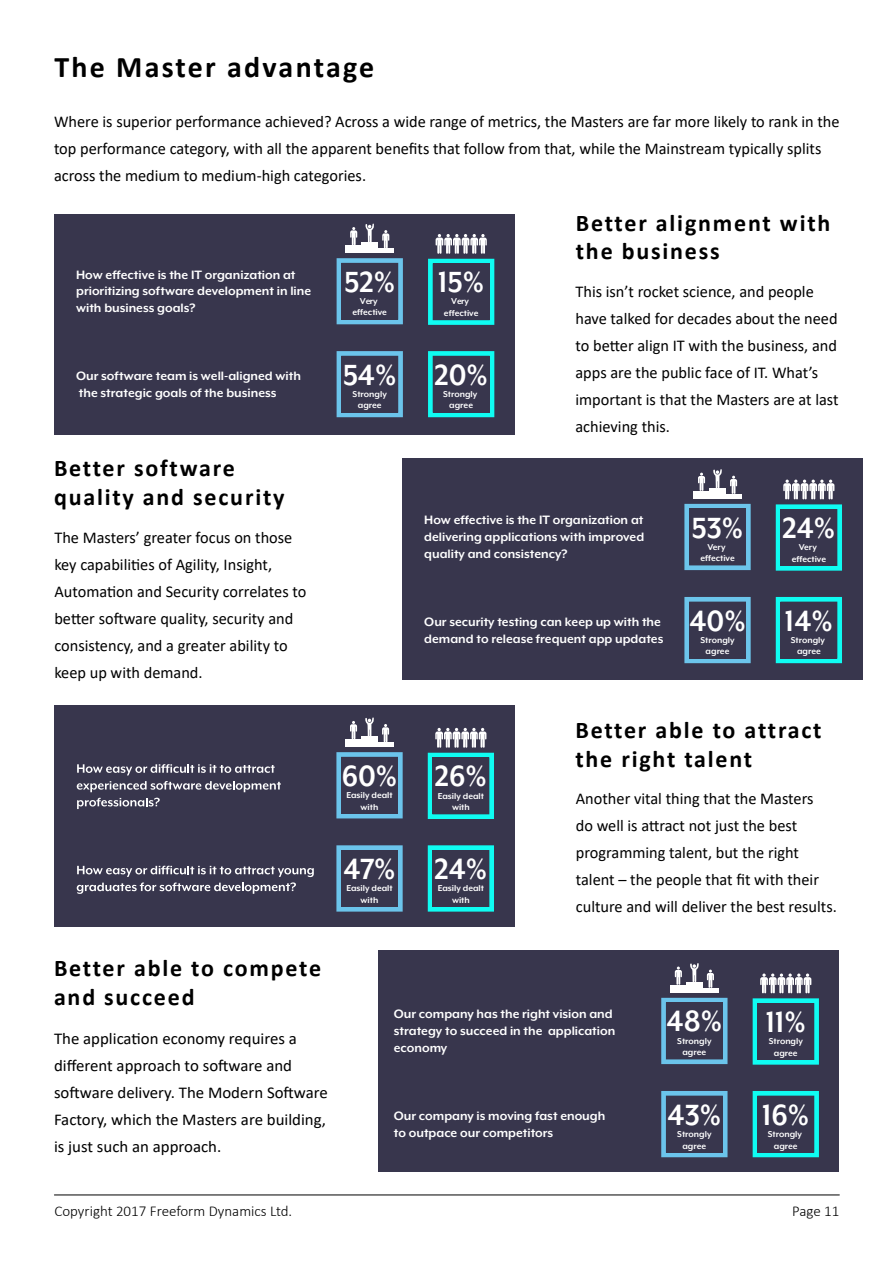
<style>
.page{position:relative;width:893px;height:1263px;background:#fff}
.page>*{position:absolute;margin:0;border:0;box-sizing:border-box;transform-origin:0 0}
.t1{font:700 33.6px "Mr Eaves XL Mod OT";color:#fff;scale:.93 1}
.t2{font:700 30px "Calibri";letter-spacing:.075em;color:#000}
.t3{font:700 24px/28.8px "Calibri";letter-spacing:.075em;color:#000}
.t4{font:16.5px/27px "Calibri";color:#000}
.t5{font:300 15px "Calibri";color:#000}
.t6{font:700 13.95px/16.8px "Mr Eaves XL Mod OT";color:#fff}
.t7{font:700 9.75px/11.7px "Mr Eaves XL Mod OT";color:#fff;text-align:center}
</style>
<div class="page">
<hr style="left:54px;top:1194px;width:785px;height:1px;background:#000">
<div style="left:54px;top:214px;width:460px;height:220px;background:#38364d"></div>
<svg style="left:350px;top:227px;width:7px;height:18px"></svg>
<svg style="left:382px;top:230px;width:7px;height:18px"></svg>
<svg style="left:365px;top:224px;width:9px;height:18px"></svg>
<div style="left:362px;top:242px;width:16px;height:11px;background:#fff"></div>
<div style="left:378px;top:248px;width:16px;height:5px;background:#fff"></div>
<div style="left:346px;top:245px;width:16px;height:8px;background:#fff"></div>
<svg style="left:337px;top:258px;width:66px;height:66px"></svg>
<div style="left:341px;top:263px;width:57px;height:57px;background:#38364d"></div>
<svg style="left:428px;top:234px;width:66px;height:91px"></svg>
<div style="left:433px;top:263px;width:57px;height:57px;background:#38364d"></div>
<svg style="left:337px;top:351px;width:66px;height:66px"></svg>
<div style="left:341px;top:356px;width:57px;height:57px;background:#38364d"></div>
<svg style="left:428px;top:351px;width:66px;height:66px"></svg>
<div style="left:433px;top:356px;width:57px;height:57px;background:#38364d"></div>
<div style="left:54px;top:705px;width:460px;height:222px;background:#38364d"></div>
<svg style="left:350px;top:721px;width:7px;height:18px"></svg>
<svg style="left:382px;top:724px;width:7px;height:18px"></svg>
<svg style="left:365px;top:717px;width:9px;height:19px"></svg>
<div style="left:362px;top:736px;width:16px;height:11px;background:#fff"></div>
<div style="left:378px;top:742px;width:16px;height:5px;background:#fff"></div>
<div style="left:345px;top:739px;width:17px;height:8px;background:#fff"></div>
<svg style="left:336px;top:845px;width:67px;height:67px"></svg>
<div style="left:341px;top:850px;width:57px;height:57px;background:#38364d"></div>
<svg style="left:428px;top:845px;width:66px;height:67px"></svg>
<div style="left:432px;top:850px;width:57px;height:57px;background:#38364d"></div>
<svg style="left:336px;top:752px;width:67px;height:66px"></svg>
<div style="left:341px;top:757px;width:57px;height:57px;background:#38364d"></div>
<svg style="left:428px;top:728px;width:66px;height:91px"></svg>
<div style="left:432px;top:757px;width:57px;height:57px;background:#38364d"></div>
<svg style="left:77px;top:764px;width:198px;height:11px"></svg>
<svg style="left:77px;top:781px;width:204px;height:11px"></svg>
<svg style="left:77px;top:798px;width:83px;height:11px"></svg>
<svg style="left:77px;top:866px;width:237px;height:28px"></svg>
<div style="left:379px;top:950px;width:460px;height:221px;background:#38364d"></div>
<svg style="left:675px;top:966px;width:7px;height:19px"></svg>
<svg style="left:707px;top:969px;width:7px;height:19px"></svg>
<svg style="left:690px;top:963px;width:9px;height:19px"></svg>
<div style="left:686px;top:982px;width:16px;height:11px;background:#fff"></div>
<div style="left:702px;top:988px;width:16px;height:5px;background:#fff"></div>
<div style="left:670px;top:985px;width:16px;height:8px;background:#fff"></div>
<svg style="left:661px;top:1091px;width:66px;height:66px"></svg>
<div style="left:666px;top:1096px;width:57px;height:56px;background:#38364d"></div>
<svg style="left:753px;top:1091px;width:66px;height:66px"></svg>
<div style="left:757px;top:1096px;width:57px;height:56px;background:#38364d"></div>
<svg style="left:661px;top:998px;width:66px;height:66px"></svg>
<div style="left:666px;top:1002px;width:57px;height:57px;background:#38364d"></div>
<svg style="left:753px;top:973px;width:66px;height:92px"></svg>
<div style="left:757px;top:1003px;width:57px;height:57px;background:#38364d"></div>
<div style="left:402px;top:458px;width:460px;height:221px;background:#38364d"></div>
<svg style="left:698px;top:473px;width:7px;height:18px"></svg>
<svg style="left:730px;top:476px;width:7px;height:18px"></svg>
<svg style="left:713px;top:469px;width:9px;height:19px"></svg>
<div style="left:709px;top:488px;width:17px;height:11px;background:#fff"></div>
<div style="left:726px;top:494px;width:16px;height:5px;background:#fff"></div>
<div style="left:693px;top:491px;width:16px;height:8px;background:#fff"></div>
<svg style="left:684px;top:597px;width:67px;height:66px"></svg>
<div style="left:689px;top:602px;width:57px;height:56px;background:#38364d"></div>
<svg style="left:776px;top:597px;width:66px;height:66px"></svg>
<div style="left:780px;top:602px;width:57px;height:56px;background:#38364d"></div>
<svg style="left:684px;top:504px;width:67px;height:66px"></svg>
<div style="left:689px;top:508px;width:57px;height:57px;background:#38364d"></div>
<svg style="left:776px;top:480px;width:66px;height:91px"></svg>
<div style="left:780px;top:509px;width:57px;height:57px;background:#38364d"></div>
<h2 class="t2" style="left:54px;top:54px;width:322px">The Master advantage</h2>
<p class="t4" style="left:54px;top:110px;width:787px">Where is superior performance achieved? Across a wide range of metrics, the Masters are far more likely to rank in the top performance category, with all the apparent benefits that follow from that, while the Mainstream typically splits across the medium to medium-high categories.</p>
<p class="t6" style="left:76px;top:266px;width:237px">How effective is the IT organization at prioritizing software development in line with business goals?</p>
<h1 class="t1" style="left:344px;top:265px;width:56px">52%</h1>
<p class="t7" style="left:353px;top:295px;width:36px">Very effective</p>
<p class="t6" style="left:76px;top:367px;width:226px">Our software team is well-aligned with the strategic goals of the business</p>
<h1 class="t1" style="left:343px;top:358px;width:59px">54%</h1>
<p class="t7" style="left:353px;top:388px;width:36px">Strongly agree</p>
<h3 class="t3" style="left:54px;top:456px;width:232px">Better software quality and security</h3>
<p class="t4" style="left:54px;top:525px;width:253px">The Masters’ greater focus on those key capabilities of Agility, Insight, Automation and Security correlates to better software quality, security and consistency, and a greater ability to keep up with demand.</p>
<h3 class="t3" style="left:54px;top:955px;width:269px">Better able to compete and succeed</h3>
<h1 class="t1" style="left:342px;top:759px;width:61px">60%</h1>
<p class="t7" style="left:346px;top:789px;width:48px">Easily dealt with</p>
<h1 class="t1" style="left:344px;top:852px;width:57px">47%</h1>
<p class="t7" style="left:346px;top:882px;width:48px">Easily dealt with</p>
<h1 class="t1" style="left:438px;top:265px;width:51px">15%</h1>
<p class="t7" style="left:444px;top:295px;width:36px">Very effective</p>
<h1 class="t1" style="left:434px;top:358px;width:59px">20%</h1>
<p class="t7" style="left:443px;top:388px;width:36px">Strongly agree</p>
<h3 class="t3" style="left:576px;top:210px;width:256px">Better alignment with the business</h3>
<p class="t4" style="left:575px;top:279px;width:265px">This isn’t rocket science, and people have talked for decades about the need to better align IT with the business, and apps are the public face of IT. What’s important is that the Masters are at last achieving this.</p>
<p class="t6" style="left:424px;top:512px;width:221px;text-align:justify">How effective is the IT organization at delivering applications with improved quality and consistency?</p>
<p class="t6" style="left:424px;top:613px;width:241px">Our security testing can keep up with the demand to release frequent app updates</p>
<h1 class="t1" style="left:692px;top:511px;width:57px">53%</h1>
<p class="t7" style="left:700px;top:541px;width:36px">Very effective</p>
<h1 class="t1" style="left:689px;top:604px;width:62px">40%</h1>
<p class="t7" style="left:700px;top:634px;width:36px">Strongly agree</p>
<h1 class="t1" style="left:782px;top:511px;width:58px">24%</h1>
<p class="t7" style="left:792px;top:541px;width:36px">Very effective</p>
<h1 class="t1" style="left:785px;top:604px;width:53px">14%</h1>
<p class="t7" style="left:791px;top:634px;width:36px">Strongly agree</p>
<h1 class="t1" style="left:435px;top:759px;width:58px">26%</h1>
<p class="t7" style="left:438px;top:790px;width:48px">Easily dealt with</p>
<h1 class="t1" style="left:434px;top:852px;width:58px">24%</h1>
<p class="t7" style="left:438px;top:882px;width:48px">Easily dealt with</p>
<h3 class="t3" style="left:575px;top:717px;width:248px">Better able to attract the right talent</h3>
<p class="t4" style="left:576px;top:786px;width:263px">Another vital thing that the Masters<br>do well is attract not just the best programming talent, but the right talent – the people that fit with their culture and will deliver the best results.</p>
<p class="t4" style="left:54px;top:1026px;width:275px">The application economy requires a different approach to software and software delivery. The Modern Software Factory, which the Masters are building, is just such an approach.</p>
<p class="t6" style="left:394px;top:1006px;width:223px">Our company has the right vision and strategy to succeed in the application economy</p>
<p class="t6" style="left:394px;top:1107px;width:213px">Our company is moving fast enough to outpace our competitors</p>
<h1 class="t1" style="left:667px;top:1004px;width:61px">48%</h1>
<p class="t7" style="left:677px;top:1035px;width:36px">Strongly agree</p>
<h1 class="t1" style="left:668px;top:1098px;width:59px">43%</h1>
<p class="t7" style="left:677px;top:1128px;width:36px">Strongly agree</p>
<h1 class="t1" style="left:766px;top:1005px;width:45px">11%</h1>
<p class="t7" style="left:769px;top:1035px;width:36px">Strongly agree</p>
<h1 class="t1" style="left:762px;top:1098px;width:52px">16%</h1>
<p class="t7" style="left:768px;top:1128px;width:36px">Strongly agree</p>
<p class="t5" style="left:54px;top:1204px;width:239px">Copyright 2017 Freeform Dynamics Ltd.</p>
<p class="t5" style="left:792px;top:1204px;width:49px">Page 11</p>
</div>
